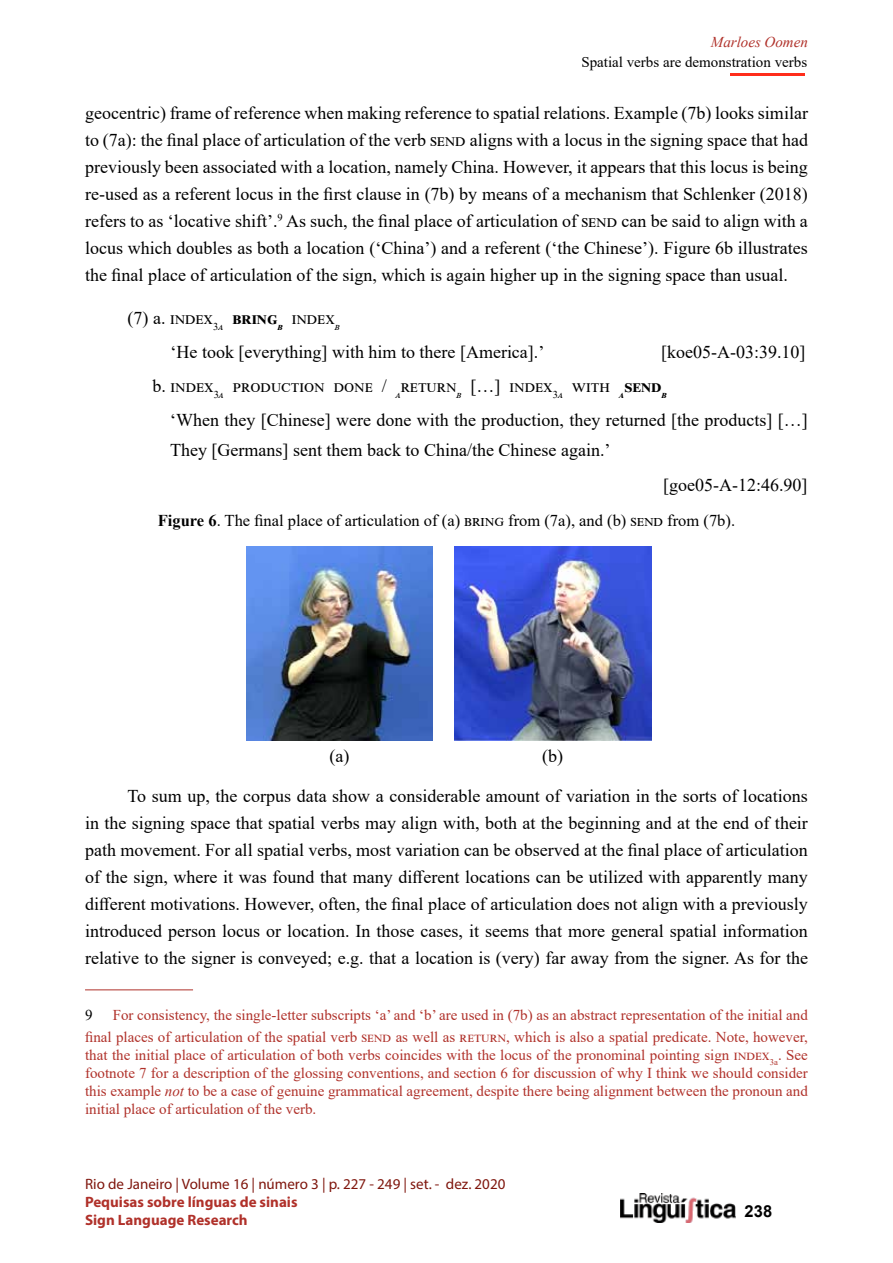
<style>
.page{position:relative;width:893px;height:1263px;background:#fff}
.page>*{position:absolute;margin:0;border:0;box-sizing:border-box;transform-origin:0 0}
.t1{font:18px/27px "Times New Roman";color:#000}
.t2{font:16.5px "Times New Roman";color:#000}
.t3{font:700 16.5px "Arial";color:#000}
.t4{font:15px/18px "Times New Roman";color:#b0312a;text-align:right}
.t5{font:15px "Myriad Pro";color:#7f160d}
.t6{font:700 15px/18px "Myriad Pro";color:#b0312a}
.t7{font:15px "Times New Roman";color:#000}
.t8{font:italic 15px "Times New Roman";color:#b0312a}
.s1{font-weight:700}
.s2{font-style:italic}
</style>
<div class="page">
<img style="left:621px;top:1194px;width:115px;height:28px">
<hr style="left:731px;top:73px;width:74px;height:3px;background:#ff2d1b">
<img style="left:246px;top:546px;width:187px;height:195px">
<img style="left:454px;top:546px;width:197px;height:195px">
<hr style="left:85px;top:989px;width:108px;height:1px;background:#b0312a">
<p class="t8" style="left:711px;top:32px;width:99px">Marloes Oomen</p>
<p class="t7" style="left:581px;top:51px;width:227px">Spatial verbs are demonstration verbs</p>
<p class="t1" style="left:85px;top:99px;width:724px;text-align:justify">geocentric) frame of reference when making reference to spatial relations. Example (7b) looks similar to (7a): the final place of articulation of the verb send aligns with a locus in the signing space that had previously been associated with a location, namely China. However, it appears that this locus is being re-used as a referent locus in the first clause in (7b) by means of a mechanism that Schlenker (2018) refers to as ‘locative shift’.<sup>9</sup> As such, the final place of articulation of send can be said to align with a locus which doubles as both a location (‘China’) and a referent (‘the Chinese’). Figure 6b illustrates the final place of articulation of the sign, which is again higher up in the signing space than usual.</p>
<p class="t1" style="left:171px;top:300px;width:375px;line-height:34.2px;text-indent:-43px">(7) a. index<sub>3</sub><sub>a</sub> <span class="s1">bring</span><sub>b</sub> index<sub>b<br></sub>‘He took [everything] with him to there [America].’</p>
<p class="t1" style="left:153px;top:334px;width:654px;line-height:34.2px;text-indent:509px">[koe05-A-03:39.10] b. index<sub>3</sub><sub>a</sub> production done / <sub>a</sub>return<sub>b</sub> […] index<sub>3</sub><sub>a</sub> with <sub>a</sub><span class="s1">send</span><sub>b</sub></p>
<p class="t1" style="left:170px;top:405px;width:639px;line-height:30px">‘When they [Chinese] were done with the production, they returned [the products] […]<br>They [Germans] sent them back to China/the Chinese again.’</p>
<p class="t1" style="left:663px;top:470px;width:146px">[goe05-A-12:46.90]</p>
<p class="t2" style="left:158px;top:509px;width:579px"><span class="s1">Figure 6</span>. The final place of articulation of (a) bring from (7a), and (b) send from (7b).</p>
<p class="t1" style="left:329px;top:742px;width:21px">(a)</p>
<p class="t1" style="left:542px;top:742px;width:22px">(b)</p>
<p class="t1" style="left:85px;top:782px;width:724px;text-align:justify;text-indent:43px">To sum up, the corpus data show a considerable amount of variation in the sorts of locations in the signing space that spatial verbs may align with, both at the beginning and at the end of their path movement. For all spatial verbs, most variation can be observed at the final place of articulation of the sign, where it was found that many different locations can be utilized with apparently many different motivations. However, often, the final place of articulation does not align with a previously introduced person locus or location. In those cases, it seems that more general spatial information relative to the signer is conveyed; e.g. that a location is (very) far away from the signer. As for the</p>
<p class="t4" style="left:85px;top:1003px;width:724px;line-height:22.5px">For consistency, the single-letter subscripts ‘a’ and ‘b’ are used in (7b) as an abstract representation of the initial and final places of articulation of the spatial verb send as well as return, which is also a spatial predicate. Note, however,</p>
<p class="t4" style="left:85px;top:1046px;width:724px;text-align:justify">that the initial place of articulation of both verbs coincides with the locus of the pronominal pointing sign index<sub>3a</sub>. See footnote 7 for a description of the glossing conventions, and section 6 for discussion of why I think we should consider this example <span class="s2">not</span> to be a case of genuine grammatical agreement, despite there being alignment between the pronoun and initial place of articulation of the verb.</p>
<p class="t7" style="left:85px;top:1004px;width:9px">9</p>
<p class="t5" style="left:85px;top:1175px;width:422px">Rio de Janeiro | Volume 16 | número 3 | p. 227 - 249 | set. - dez. 2020</p>
<p class="t6" style="left:85px;top:1193px;width:214px">Pequisas sobre línguas de sinais<br>Sign Language Research</p>
<p class="t3" style="left:745px;top:1199px;width:29px">238</p>
</div>
